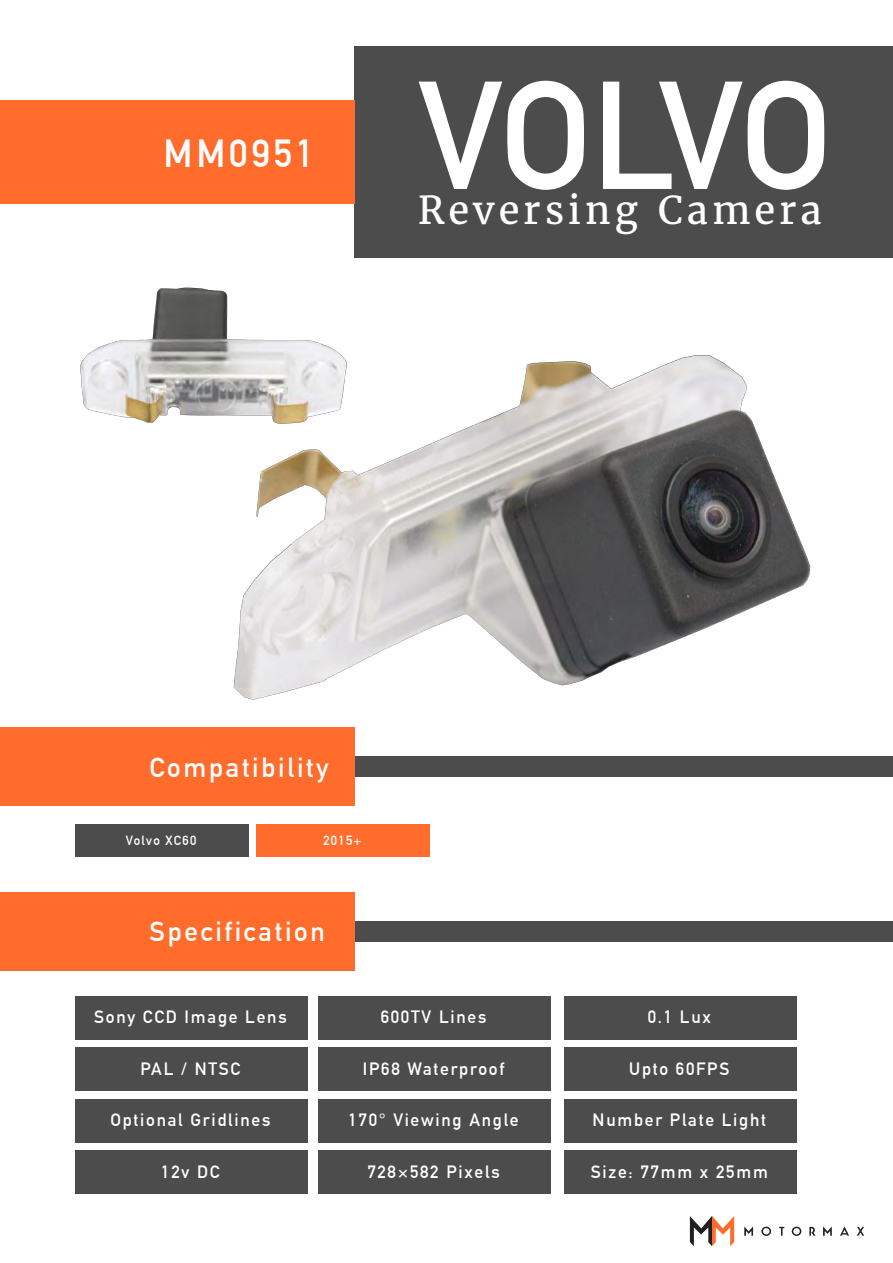
<style>
.page{position:relative;width:893px;height:1263px;background:#fff}
.page>*{position:absolute;margin:0;border:0;box-sizing:border-box;transform-origin:0 0}
.t1{font:700 150.75px "DIN Alternate";letter-spacing:-.02em;color:#fff}
.t2{font:38.4px "Merriweather";letter-spacing:.1em;color:#fff}
.t3{font:700 38.4px "DIN Alternate";letter-spacing:.1em;color:#fff}
.t4{font:700 27px "DIN Alternate";letter-spacing:.1em;color:#fff}
.t5{font:700 17.55px "DIN Alternate";letter-spacing:.1em;color:#fff}
.t6{font:700 13.05px "DIN Alternate";letter-spacing:.1em;color:#fff}
</style>
<div class="page">
<div style="left:354px;top:47px;width:539px;height:211px;background:#4c4c4c"></div>
<div style="left:354px;top:921px;width:539px;height:20px;background:#4c4c4c"></div>
<div style="left:75px;top:996px;width:233px;height:43px;background:#4c4c4c"></div>
<div style="left:0;top:101px;width:354px;height:103px;background:#ff6c2c"></div>
<div style="left:0;top:892px;width:354px;height:78px;background:#ff6c2c"></div>
<div style="left:354px;top:757px;width:539px;height:20px;background:#4c4c4c"></div>
<div style="left:0;top:728px;width:354px;height:78px;background:#ff6c2c"></div>
<div style="left:75px;top:1047px;width:233px;height:44px;background:#4c4c4c"></div>
<div style="left:75px;top:1099px;width:233px;height:43px;background:#4c4c4c"></div>
<div style="left:75px;top:1150px;width:233px;height:44px;background:#4c4c4c"></div>
<div style="left:318px;top:996px;width:233px;height:43px;background:#4c4c4c"></div>
<div style="left:75px;top:825px;width:173px;height:32px;background:#4c4c4c"></div>
<div style="left:256px;top:825px;width:174px;height:32px;background:#ff6c2c"></div>
<div style="left:318px;top:1047px;width:233px;height:44px;background:#4c4c4c"></div>
<div style="left:318px;top:1099px;width:233px;height:43px;background:#4c4c4c"></div>
<div style="left:318px;top:1150px;width:233px;height:44px;background:#4c4c4c"></div>
<div style="left:564px;top:996px;width:233px;height:43px;background:#4c4c4c"></div>
<div style="left:564px;top:1047px;width:233px;height:44px;background:#4c4c4c"></div>
<div style="left:564px;top:1099px;width:233px;height:43px;background:#4c4c4c"></div>
<div style="left:564px;top:1150px;width:233px;height:44px;background:#4c4c4c"></div>
<svg style="left:690px;top:1216px;width:44px;height:30px"></svg>
<svg style="left:809px;top:1227px;width:7px;height:9px"></svg>
<svg style="left:744px;top:1226px;width:9px;height:10px"></svg>
<svg style="left:761px;top:1227px;width:10px;height:9px"></svg>
<svg style="left:779px;top:1227px;width:5px;height:9px"></svg>
<svg style="left:792px;top:1227px;width:9px;height:9px"></svg>
<svg style="left:823px;top:1226px;width:9px;height:10px"></svg>
<svg style="left:840px;top:1226px;width:9px;height:10px"></svg>
<svg style="left:857px;top:1227px;width:7px;height:9px"></svg>
<img style="left:80px;top:287px;width:251px;height:136px">
<img style="left:225px;top:348px;width:586px;height:380px">
<h2 class="t3" style="left:163px;top:124px;width:152px">MM0951</h2>
<h1 class="t1" style="left:418px;top:21px;width:415px">VOLVO</h1>
<h2 class="t2" style="left:418px;top:187px;width:406px">Reversing Camera</h2>
<h3 class="t4" style="left:150px;top:747px;width:180px">Compatibility</h3>
<p class="t6" style="left:126px;top:831px;width:72px">Volvo XC60</p>
<p class="t6" style="left:323px;top:831px;width:40px">2015+</p>
<h3 class="t4" style="left:150px;top:911px;width:177px">Specification</h3>
<p class="t5" style="left:94px;top:1004px;width:194px">Sony CCD Image Lens</p>
<p class="t5" style="left:140px;top:1055px;width:101px">PAL / NTSC</p>
<p class="t5" style="left:110px;top:1107px;width:162px">Optional Gridlines</p>
<p class="t5" style="left:161px;top:1158px;width:60px">12v DC</p>
<p class="t5" style="left:381px;top:1004px;width:107px">600TV Lines</p>
<p class="t5" style="left:363px;top:1055px;width:143px">IP68 Waterproof</p>
<p class="t5" style="left:348px;top:1107px;width:172px">170° Viewing Angle</p>
<p class="t5" style="left:367px;top:1158px;width:134px">728×582 Pixels</p>
<p class="t5" style="left:648px;top:1004px;width:65px">0.1 Lux</p>
<p class="t5" style="left:629px;top:1055px;width:102px">Upto 60FPS</p>
<p class="t5" style="left:593px;top:1107px;width:175px">Number Plate Light</p>
<p class="t5" style="left:591px;top:1158px;width:179px">Size: 77mm x 25mm</p>
</div>
